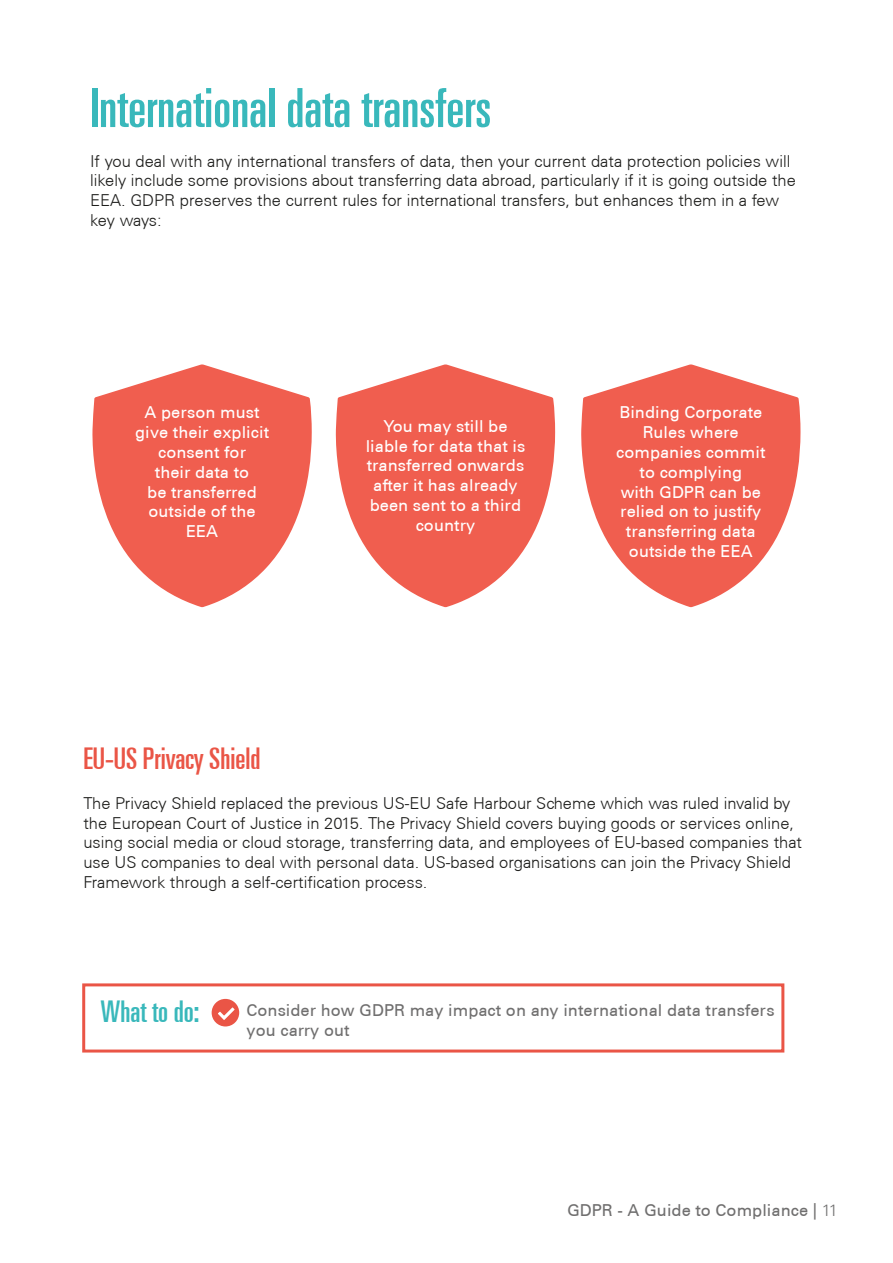
<style>
.page{position:relative;width:893px;height:1263px;background:#fff}
.page>*{position:absolute;margin:0;border:0;box-sizing:border-box;transform-origin:0 0}
.t1{font:ultra-condensed 54px "Univers LT";color:#39b8bb}
.t2{font:ultra-condensed 30px "Univers LT";color:#ea5546}
.t3{font:ultra-condensed 30px "Univers LT";color:#39b8bb}
.t4{font:300 16.5px/19.8px "Univers CE";color:#1d1d1b}
.t5{font:500 16.5px/19.8px "Univers CE";color:#fff;text-align:center}
.t6{font:500 16.5px/19.8px "Univers CE";color:#706f6f}
.s1{font-weight:300}
</style>
<div class="page">
<svg style="left:212px;top:999px;width:27px;height:27px"></svg>
<div style="left:82px;top:983px;width:702px;height:69px;border:3px solid #ea5546"></div>
<svg style="left:92px;top:364px;width:220px;height:243px;fill:#f05e4f"></svg>
<svg style="left:336px;top:364px;width:219px;height:243px;fill:#f05e4f"></svg>
<svg style="left:581px;top:364px;width:219px;height:243px;fill:#f05e4f"></svg>
<h1 class="t1" style="left:90px;top:77px;width:403px">International data transfers</h1>
<p class="t4" style="left:90px;top:151px;width:707px">If you deal with any international transfers of data, then your current data protection policies will likely include some provisions about transferring data abroad, particularly if it is going outside the EEA. GDPR preserves the current rules for international transfers, but enhances them in a few key ways:</p>
<p class="t5" style="left:135px;top:403px;width:136px">A person must give their explicit consent for<br>their data to<br>be transferred outside of the<br>EEA</p>
<p class="t5" style="left:366px;top:417px;width:161px">You may still be liable for data that is transferred onwards after it has already been sent to a third country</p>
<p class="t5" style="left:616px;top:403px;width:151px">Binding Corporate<br>Rules where companies commit to complying<br>with GDPR can be relied on to justify transferring data outside the EEA</p>
<h2 class="t2" style="left:83px;top:741px;width:178px">EU-US Privacy Shield</h2>
<p class="t4" style="left:83px;top:793px;width:720px">The Privacy Shield replaced the previous US-EU Safe Harbour Scheme which was ruled invalid by the European Court of Justice in 2015. The Privacy Shield covers buying goods or services online, using social media or cloud storage, transferring data, and employees of EU-based companies that use US companies to deal with personal data. US-based organisations can join the Privacy Shield Framework through a self-certification process.</p>
<h2 class="t3" style="left:100px;top:994px;width:100px">What to do:</h2>
<p class="t6" style="left:246px;top:1001px;width:530px">Consider how GDPR may impact on any international data transfers you carry out</p>
<p class="t6" style="left:567px;top:1200px;width:273px">GDPR - A Guide to Compliance | <span class="s1">11</span></p>
</div>
